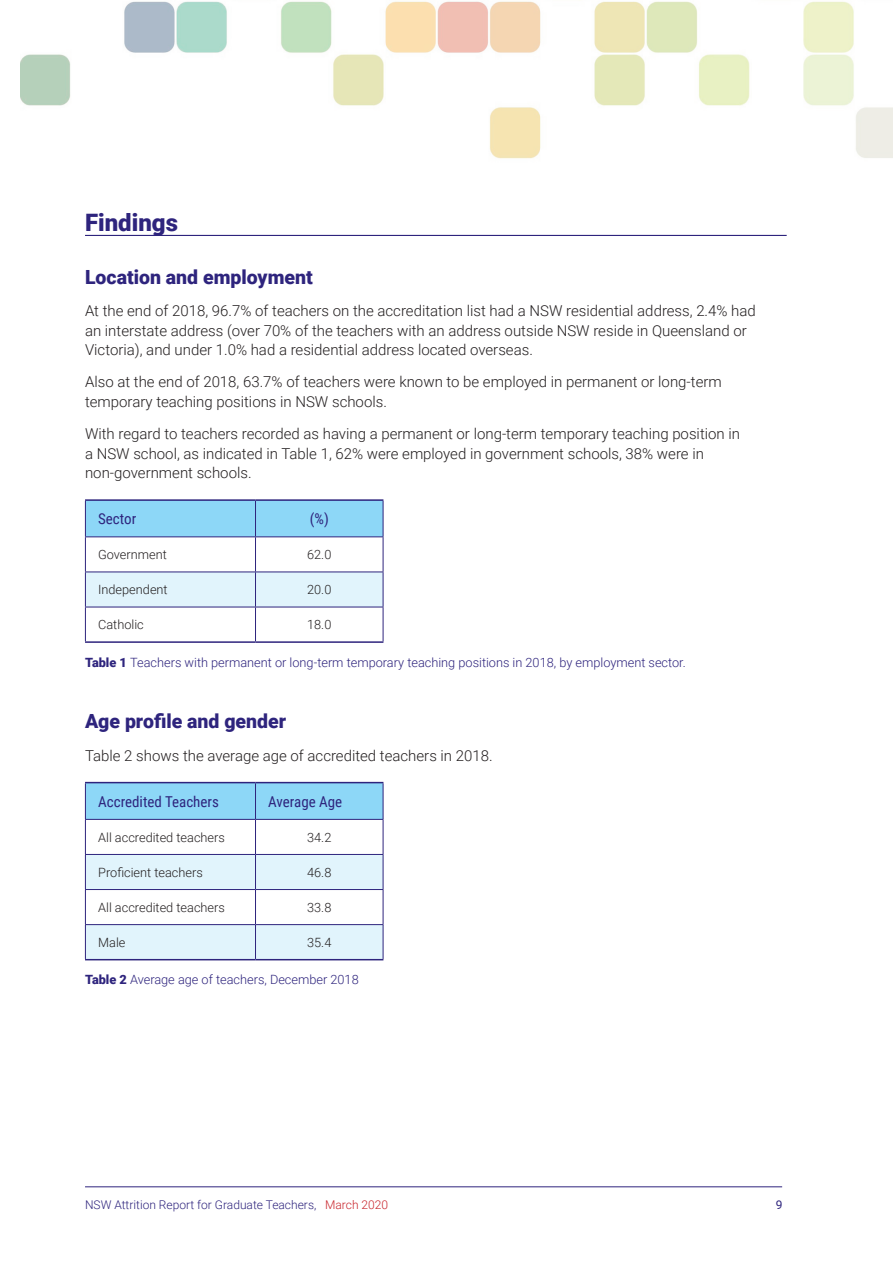
<style>
.page{position:relative;width:893px;height:1263px;background:#fff}
.page>*{position:absolute;margin:0;border:0;box-sizing:border-box;transform-origin:0 0}
.t1{font:900 24px "Roboto";color:#2e247d}
.t2{font:900 19.5px "Roboto";color:#2e247d}
.t3{font:300 15px/19.5px "Roboto";color:#231f20}
.t4{font:15px "Roboto Condensed";color:#2e247d}
.t5{font:300 12.75px "Roboto";color:#2e247d}
.t6{font:300 12.75px "Roboto";color:#231f20}
.t7{font:300 12px "Roboto";color:#2e247d}
.t8{font:12px "Roboto";color:#2e247d}
.s1{font-weight:900}
.s2{color:#c8242b}
</style>
<div class="page">
<hr style="left:85px;top:1186px;width:697px;height:1px;background:#2e247d">
<img style="left:20px;top:1px;width:873px;height:158px">
<hr style="left:85px;top:235px;width:702px;height:1px;background:#2e247d">
<div style="left:86px;top:501px;width:297px;height:35px;background:#8dd7f7"></div>
<div style="left:86px;top:573px;width:297px;height:34px;background:#e1f4fc"></div>
<hr style="left:85px;top:499px;width:170px;height:2px;background:#2e247d">
<hr style="left:255px;top:499px;width:128px;height:2px;background:#2e247d">
<hr style="left:85px;top:536px;width:170px;height:1px;background:#2e247d">
<hr style="left:255px;top:536px;width:128px;height:1px;background:#2e247d">
<hr style="left:85px;top:641px;width:170px;height:2px;background:#2e247d">
<hr style="left:255px;top:641px;width:128px;height:2px;background:#2e247d">
<hr style="left:85px;top:572px;width:170px;height:1px;background:#2e247d">
<hr style="left:255px;top:572px;width:128px;height:1px;background:#2e247d">
<hr style="left:85px;top:607px;width:170px;height:1px;background:#2e247d">
<hr style="left:255px;top:607px;width:128px;height:1px;background:#2e247d">
<hr style="left:85px;top:501px;width:1px;height:35px;background:#2e247d">
<hr style="left:255px;top:501px;width:1px;height:35px;background:#2e247d">
<hr style="left:383px;top:501px;width:1px;height:35px;background:#2e247d">
<hr style="left:85px;top:537px;width:1px;height:35px;background:#2e247d">
<hr style="left:255px;top:537px;width:1px;height:35px;background:#2e247d">
<hr style="left:383px;top:537px;width:1px;height:35px;background:#2e247d">
<hr style="left:85px;top:572px;width:1px;height:35px;background:#2e247d">
<hr style="left:255px;top:572px;width:1px;height:35px;background:#2e247d">
<hr style="left:383px;top:572px;width:1px;height:35px;background:#2e247d">
<hr style="left:85px;top:607px;width:1px;height:34px;background:#2e247d">
<hr style="left:255px;top:607px;width:1px;height:34px;background:#2e247d">
<hr style="left:383px;top:607px;width:1px;height:34px;background:#2e247d">
<div style="left:86px;top:783px;width:297px;height:36px;background:#8dd7f7"></div>
<svg style="left:86px;top:855px;width:297px;height:104px"></svg>
<hr style="left:85px;top:782px;width:170px;height:1px;background:#2e247d">
<hr style="left:255px;top:782px;width:128px;height:1px;background:#2e247d">
<hr style="left:85px;top:819px;width:170px;height:1px;background:#2e247d">
<hr style="left:255px;top:819px;width:128px;height:1px;background:#2e247d">
<hr style="left:85px;top:889px;width:170px;height:1px;background:#2e247d">
<hr style="left:255px;top:889px;width:128px;height:1px;background:#2e247d">
<hr style="left:85px;top:854px;width:170px;height:1px;background:#2e247d">
<hr style="left:255px;top:854px;width:128px;height:1px;background:#2e247d">
<hr style="left:85px;top:924px;width:170px;height:1px;background:#2e247d">
<hr style="left:255px;top:924px;width:128px;height:1px;background:#2e247d">
<hr style="left:85px;top:959px;width:170px;height:1px;background:#2e247d">
<hr style="left:255px;top:959px;width:128px;height:1px;background:#2e247d">
<hr style="left:85px;top:783px;width:1px;height:36px;background:#2e247d">
<hr style="left:255px;top:783px;width:1px;height:36px;background:#2e247d">
<hr style="left:383px;top:783px;width:1px;height:36px;background:#2e247d">
<hr style="left:85px;top:820px;width:1px;height:34px;background:#2e247d">
<hr style="left:255px;top:820px;width:1px;height:34px;background:#2e247d">
<hr style="left:383px;top:820px;width:1px;height:34px;background:#2e247d">
<hr style="left:85px;top:855px;width:1px;height:34px;background:#2e247d">
<hr style="left:255px;top:855px;width:1px;height:34px;background:#2e247d">
<hr style="left:383px;top:855px;width:1px;height:34px;background:#2e247d">
<hr style="left:85px;top:890px;width:1px;height:34px;background:#2e247d">
<hr style="left:255px;top:890px;width:1px;height:34px;background:#2e247d">
<hr style="left:383px;top:890px;width:1px;height:34px;background:#2e247d">
<hr style="left:85px;top:925px;width:1px;height:34px;background:#2e247d">
<hr style="left:255px;top:925px;width:1px;height:34px;background:#2e247d">
<hr style="left:383px;top:925px;width:1px;height:34px;background:#2e247d">
<h1 class="t1" style="left:85px;top:205px;width:94px">Findings</h1>
<h2 class="t2" style="left:85px;top:263px;width:229px">Location and employment</h2>
<p class="t3" style="left:85px;top:300px;width:672px">At the end of 2018, 96.7% of teachers on the accreditation list had a NSW residential address, 2.4% had an interstate address (over 70% of the teachers with an address outside NSW reside in Queensland or<br>Victoria), and under 1.0% had a residential address located overseas.</p>
<p class="t3" style="left:85px;top:372px;width:638px">Also at the end of 2018, 63.7% of teachers were known to be employed in permanent or long-term temporary teaching positions in NSW schools.</p>
<p class="t3" style="left:85px;top:423px;width:656px">With regard to teachers recorded as having a permanent or long-term temporary teaching position in a NSW school, as indicated in Table 1, 62% were employed in government schools, 38% were in non-government schools.</p>
<p class="t4" style="left:98px;top:508px;width:40px">Sector</p>
<p class="t4" style="left:310px;top:508px;width:20px">(%)</p>
<p class="t6" style="left:98px;top:546px;width:70px">Government</p>
<p class="t6" style="left:307px;top:546px;width:26px">62.0</p>
<p class="t6" style="left:98px;top:581px;width:71px">Independent</p>
<p class="t6" style="left:307px;top:581px;width:26px">20.0</p>
<p class="t6" style="left:98px;top:616px;width:47px">Catholic</p>
<p class="t6" style="left:307px;top:616px;width:26px">18.0</p>
<p class="t5" style="left:85px;top:653px;width:602px"><span class="s1">Table 1</span> Teachers with permanent or long-term temporary teaching positions in 2018, by employment sector.</p>
<h2 class="t2" style="left:85px;top:708px;width:203px">Age profile and gender</h2>
<p class="t3" style="left:85px;top:745px;width:409px">Table 2 shows the average age of accredited teachers in 2018.</p>
<p class="t4" style="left:98px;top:791px;width:122px">Accredited Teachers</p>
<p class="t4" style="left:268px;top:791px;width:75px">Average Age</p>
<p class="t6" style="left:98px;top:828px;width:128px">All accredited teachers</p>
<p class="t6" style="left:307px;top:828px;width:26px">34.2</p>
<p class="t6" style="left:98px;top:863px;width:106px">Proficient teachers</p>
<p class="t6" style="left:307px;top:863px;width:26px">46.8</p>
<p class="t6" style="left:98px;top:898px;width:128px">All accredited teachers</p>
<p class="t6" style="left:307px;top:898px;width:26px">33.8</p>
<p class="t6" style="left:98px;top:933px;width:29px">Male</p>
<p class="t6" style="left:307px;top:933px;width:26px">35.4</p>
<p class="t5" style="left:85px;top:971px;width:275px"><span class="s1">Table 2</span> Average age of teachers, December 2018</p>
<p class="t7" style="left:85px;top:1196px;width:305px">NSW Attrition Report for Graduate Teachers, <span class="s2">March 2020</span></p>
<p class="t8" style="left:776px;top:1196px;width:8px">9</p>
</div>
